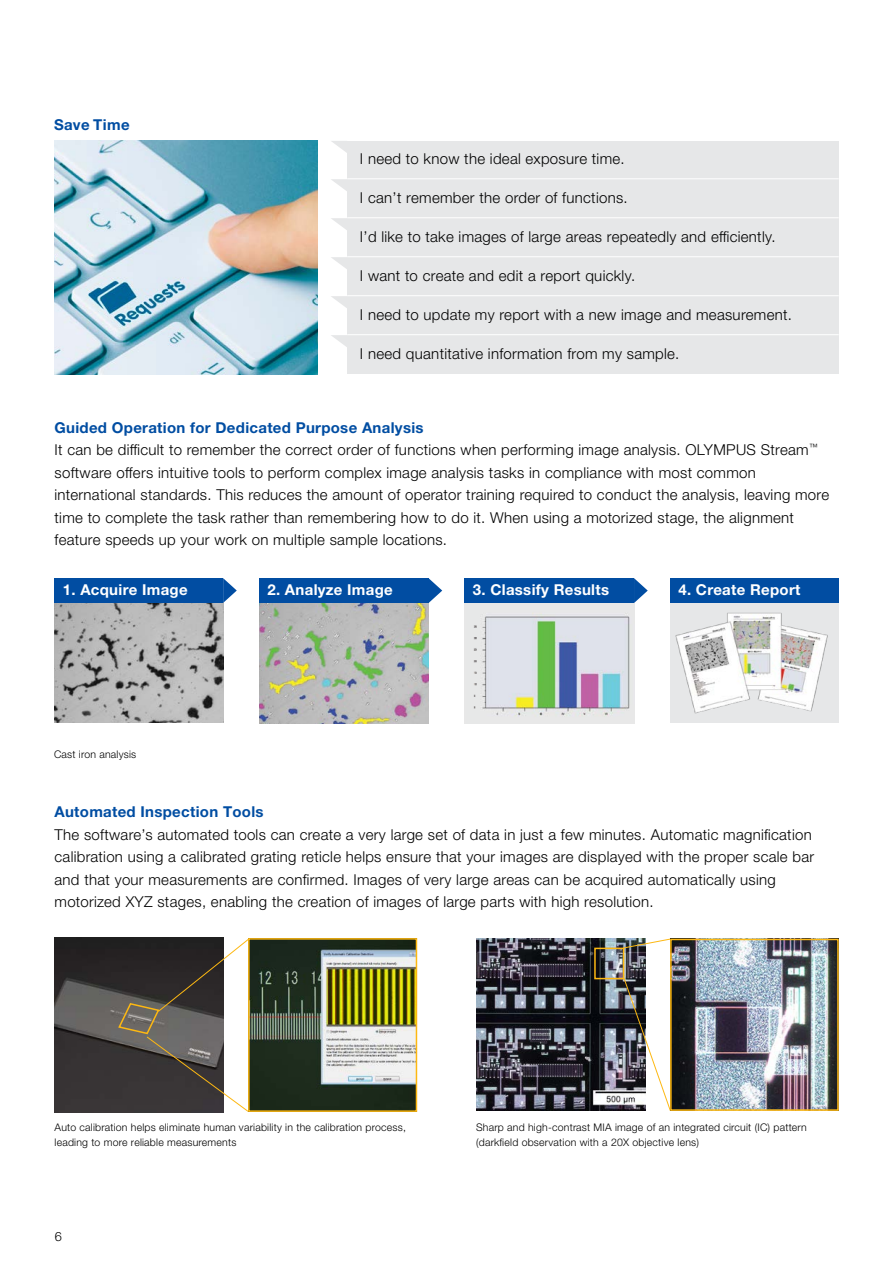
<style>
.page{position:relative;width:893px;height:1263px;background:#fff}
.page>*{position:absolute;margin:0;border:0;box-sizing:border-box;transform-origin:0 0}
.t1{font:300 15px/22.5px "Helvetica Neue LTW1 G";letter-spacing:.02em;color:#000}
.t2{font:700 15px "Helvetica Neue LTW1 G";letter-spacing:.02em;color:#fff}
.t3{font:700 15px "Helvetica Neue LTW1 G";letter-spacing:.02em;color:#014da2}
.t4{font:300 12.75px "Helvetica Neue LT Std";color:#000}
.t5{font:300 10.5px/15px "Helvetica Neue LTW1 G";letter-spacing:.02em;color:#000}
.s1{font-weight:700;color:#014da2}
</style>
<div class="page">
<img style="left:55px;top:141px;width:263px;height:233px">
<div style="left:347px;top:141px;width:492px;height:38px;background:#e6e7e8"></div>
<div style="left:347px;top:218px;width:492px;height:39px;background:#e6e7e8"></div>
<div style="left:347px;top:296px;width:492px;height:39px;background:#e6e7e8"></div>
<div style="left:347px;top:179px;width:492px;height:39px;background:#e6e7e8"></div>
<div style="left:347px;top:257px;width:492px;height:39px;background:#e6e7e8"></div>
<div style="left:347px;top:335px;width:492px;height:39px;background:#e6e7e8"></div>
<svg style="left:331px;top:141px;width:16px;height:12px"></svg>
<svg style="left:331px;top:218px;width:16px;height:12px"></svg>
<svg style="left:331px;top:296px;width:16px;height:12px"></svg>
<svg style="left:331px;top:179px;width:16px;height:12px"></svg>
<svg style="left:331px;top:257px;width:16px;height:12px"></svg>
<svg style="left:331px;top:335px;width:16px;height:12px"></svg>
<hr style="left:347px;top:178px;width:492px;height:1px;background:#fff">
<hr style="left:347px;top:217px;width:492px;height:1px;background:#fff">
<hr style="left:347px;top:256px;width:492px;height:1px;background:#fff">
<hr style="left:347px;top:295px;width:492px;height:1px;background:#fff">
<hr style="left:347px;top:334px;width:492px;height:1px;background:#fff">
<div style="left:670px;top:603px;width:169px;height:119px;background:#e6e7e8"></div>
<img style="left:675px;top:612px;width:153px;height:102px">
<div style="left:670px;top:578px;width:169px;height:25px;background:#014da2"></div>
<img style="left:55px;top:603px;width:168px;height:119px">
<div style="left:55px;top:578px;width:168px;height:25px;background:#014da2"></div>
<svg style="left:223px;top:578px;width:14px;height:25px"></svg>
<img style="left:259px;top:603px;width:170px;height:120px">
<div style="left:259px;top:578px;width:170px;height:25px;background:#014da2"></div>
<svg style="left:429px;top:578px;width:13px;height:25px"></svg>
<img style="left:465px;top:603px;width:169px;height:120px">
<div style="left:465px;top:578px;width:169px;height:25px;background:#014da2"></div>
<svg style="left:634px;top:578px;width:14px;height:25px"></svg>
<div style="left:466px;top:603px;width:13px;height:120px;background:#e7e8e8"></div>
<img style="left:476px;top:939px;width:169px;height:172px">
<div style="left:594px;top:948px;width:30px;height:31px;border:2px solid #fdb812"></div>
<svg style="left:623px;top:938px;width:48px;height:11px"></svg>
<svg style="left:623px;top:977px;width:47px;height:134px"></svg>
<img style="left:673px;top:942px;width:163px;height:166px">
<div style="left:670px;top:939px;width:169px;height:172px;border:2px solid #fdb812"></div>
<img style="left:251px;top:941px;width:163px;height:168px">
<div style="left:248px;top:938px;width:169px;height:174px;border:2px solid #fdb812"></div>
<img style="left:55px;top:938px;width:62px;height:174px">
<svg style="left:117px;top:937px;width:133px;height:175px"></svg>
<p class="t3" style="left:54px;top:116px;width:77px">Save Time</p>
<p class="t1" style="left:360px;top:148px;width:266px">I need to know the ideal exposure time.</p>
<p class="t1" style="left:360px;top:186px;width:269px">I can’t remember the order of functions.</p>
<p class="t1" style="left:360px;top:225px;width:417px">I’d like to take images of large areas repeatedly and efficiently.</p>
<p class="t1" style="left:360px;top:264px;width:277px">I want to create and edit a report quickly.</p>
<p class="t1" style="left:360px;top:303px;width:434px">I need to update my report with a new image and measurement.</p>
<p class="t1" style="left:360px;top:342px;width:321px">I need quantitative information from my sample.</p>
<p class="t1" style="left:55px;top:416px;width:776px"><span class="s1">Guided Operation for Dedicated Purpose Analysis<br></span>It can be difficult to remember the correct order of functions when performing image analysis. OLYMPUS Stream<sup>™ </sup>software offers intuitive tools to perform complex image analysis tasks in compliance with most common international standards. This reduces the amount of operator training required to conduct the analysis, leaving more time to complete the task rather than remembering how to do it. When using a motorized stage, the alignment feature speeds up your work on multiple sample locations.</p>
<p class="t2" style="left:63px;top:581px;width:126px">1. Acquire Image</p>
<p class="t2" style="left:267px;top:581px;width:127px">2. Analyze Image</p>
<p class="t2" style="left:473px;top:581px;width:138px">3. Classify Results</p>
<p class="t2" style="left:678px;top:581px;width:124px">4. Create Report</p>
<p class="t5" style="left:54px;top:746px;width:84px">Cast iron analysis</p>
<p class="t3" style="left:55px;top:802px;width:211px">Automated Inspection Tools</p>
<p class="t1" style="left:55px;top:823px;width:761px">The software’s automated tools can create a very large set of data in just a few minutes. Automatic magnification calibration using a calibrated grating reticle helps ensure that your images are displayed with the proper scale bar and that your measurements are confirmed. Images of very large areas can be acquired automatically using motorized XYZ stages, enabling the creation of images of large parts with high resolution.</p>
<p class="t5" style="left:55px;top:1120px;width:353px">Auto calibration helps eliminate human variability in the calibration process, leading to more reliable measurements</p>
<p class="t4" style="left:55px;top:1229px;width:9px">6</p>
<p class="t5" style="left:476px;top:1120px;width:332px">Sharp and high-contrast MIA image of an integrated circuit (IC) pattern (darkfield observation with a 20X objective lens)</p>
</div>
